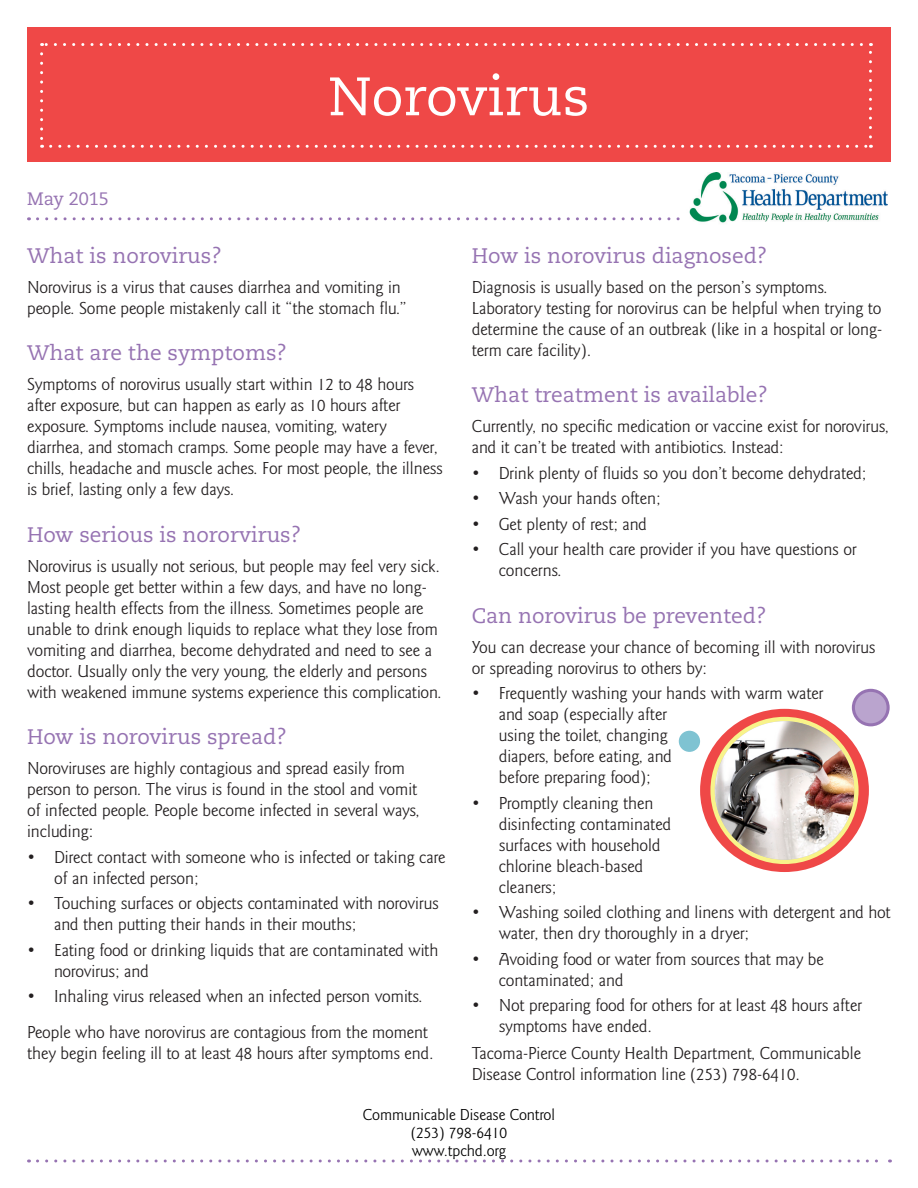
<style>
.page{position:relative;width:918px;height:1188px;background:#fff}
.page>*{position:absolute;margin:0;border:0;box-sizing:border-box;transform-origin:0 0}
.t1{font:54px "Caecilia LT Std";color:#fff}
.Body{font:21px "Caecilia LT Std";color:#9673b2}
.Subhead{font:21px "Caecilia LT Std";color:#9673b2}
.Body-2{font:18px/21px "Goudy Sans Std";color:#231f20}
.t2{font:18px "Caecilia LT Std";color:#9673b2}
.Table_-_Bold{font:16.5px "Goudy Sans Std";color:#000}
.Table_-_Bold-2{font:16.5px "Goudy Sans Std";letter-spacing:-.02em;color:#000}
</style>
<div class="page">
<div style="left:27px;top:27px;width:864px;height:135px;background:#ef4847"></div>
<svg style="left:40px;top:54px;width:3px;height:94px"></svg>
<svg style="left:51px;top:145px;width:820px;height:3px"></svg>
<svg style="left:869px;top:43px;width:3px;height:94px"></svg>
<svg style="left:42px;top:43px;width:819px;height:3px"></svg>
<svg style="left:38px;top:217px;width:642px;height:3px"></svg>
<img style="left:689px;top:172px;width:199px;height:51px">
<div style="left:700px;top:709px;width:169px;height:163px;background:#ef4847;border-radius:50%"></div>
<svg style="left:710px;top:717px;width:149px;height:147px;background:#f5e687"></svg>
<img style="left:715px;top:721px;width:139px;height:139px;border-radius:69px">
<svg style="left:852px;top:689px;width:38px;height:37px"></svg>
<div style="left:855px;top:692px;width:32px;height:31px;background:#baa4ce;border-radius:50%"></div>
<div style="left:679px;top:731px;width:21px;height:21px;background:#7fc3d2;border-radius:50%"></div>
<svg style="left:37px;top:1160px;width:854px;height:2px"></svg>
<p class="t2" style="left:27px;top:189px;width:83px">May 2015</p>
<p class="t1" style="left:328px;top:65px;width:263px">Norovirus</p>
<p class="Subhead" style="left:27px;top:243px;width:196px">What is norovirus?</p>
<p class="Body-2" style="left:27px;top:277px;width:382px">Norovirus is a virus that causes diarrhea and vomiting in people. Some people mistakenly call it “the stomach flu.”</p>
<p class="Body" style="left:27px;top:341px;width:262px">What are the symptoms?</p>
<p class="Body-2" style="left:27px;top:374px;width:417px">Symptoms of norovirus usually start within 12 to 48 hours after exposure, but can happen as early as 10 hours after exposure. Symptoms include nausea, vomiting, watery diarrhea, and stomach cramps. Some people may have a fever, chills, headache and muscle aches. For most people, the illness is brief, lasting only a few days.</p>
<p class="Body" style="left:27px;top:522px;width:276px">How serious is nororvirus?</p>
<p class="Body-2" style="left:27px;top:556px;width:416px">Norovirus is usually not serious, but people may feel very sick.<br>Most people get better within a few days, and have no long&shy;lasting health effects from the illness. Sometimes people are unable to drink enough liquids to replace what they lose from vomiting and diarrhea, become dehydrated and need to see a doctor. Usually only the very young, the elderly and persons with weakened immune systems experience this complication.</p>
<p class="Body" style="left:27px;top:725px;width:261px">How is norovirus spread?</p>
<p class="Body-2" style="left:27px;top:758px;width:394px">Noroviruses are highly contagious and spread easily from person to person. The virus is found in the stool and vomit of infected people. People become infected in several ways, including:</p>
<p class="Body-2" style="left:54px;top:847px;width:393px;text-indent:-27px">• Direct contact with someone who is infected or taking care of an infected person;</p>
<p class="Body-2" style="left:54px;top:893px;width:386px;text-indent:-27px">• Touching surfaces or objects contaminated with norovirus and then putting their hands in their mouths;</p>
<p class="Body-2" style="left:54px;top:940px;width:386px;text-indent:-27px">• Eating food or drinking liquids that are contaminated with norovirus; and</p>
<p class="Body-2" style="left:27px;top:986px;width:397px">• Inhaling virus released when an infected person vomits.</p>
<p class="Body-2" style="left:27px;top:1022px;width:408px">People who have norovirus are contagious from the moment they begin feeling ill to at least 48 hours after symptoms end.</p>
<p class="Body" style="left:472px;top:243px;width:297px">How is norovirus diagnosed?</p>
<p class="Body-2" style="left:472px;top:277px;width:412px">Diagnosis is usually based on the person’s symptoms.<br>Laboratory testing for norovirus can be helpful when trying to determine the cause of an outbreak (like in a hospital or long&shy;term care facility).</p>
<p class="Body" style="left:472px;top:383px;width:298px">What treatment is available?</p>
<p class="Body-2" style="left:472px;top:416px;width:419px">Currently, no specific medication or vaccine exist for norovirus, and it can’t be treated with antibiotics. Instead:</p>
<p class="Body-2" style="left:472px;top:463px;width:396px">• Drink plenty of fluids so you don’t become dehydrated;</p>
<p class="Body-2" style="left:472px;top:488px;width:190px">• Wash your hands often;</p>
<p class="Body-2" style="left:472px;top:514px;width:177px">• Get plenty of rest; and</p>
<p class="Body-2" style="left:499px;top:539px;width:359px;text-indent:-27px">• Call your health care provider if you have questions or concerns.</p>
<p class="Body" style="left:472px;top:603px;width:296px">Can norovirus be prevented?</p>
<p class="Body-2" style="left:472px;top:637px;width:405px">You can decrease your chance of becoming ill with norovirus or spreading norovirus to others by:</p>
<p class="Body-2" style="left:499px;top:683px;width:326px;text-indent:-27px">• Frequently washing your hands with warm water and soap (especially after<br>using the toilet, changing<br>diapers, before eating, and<br>before preparing food);</p>
<p class="Body-2" style="left:499px;top:793px;width:174px;text-indent:-27px">• Promptly cleaning then disinfecting contaminated surfaces with household chlorine bleach-based cleaners;</p>
<p class="Body-2" style="left:499px;top:902px;width:393px;text-indent:-27px">• Washing soiled clothing and linens with detergent and hot water, then dry thoroughly in a dryer;</p>
<p class="Body-2" style="left:499px;top:949px;width:327px;text-indent:-27px">• Avoiding food or water from sources that may be contaminated; and</p>
<p class="Body-2" style="left:499px;top:995px;width:365px;text-indent:-27px">• Not preparing food for others for at least 48 hours after symptoms have ended.</p>
<p class="Body-2" style="left:472px;top:1043px;width:391px">Tacoma-Pierce County Health Department, Communicable<br>Disease Control information line (253) 798-6410.</p>
<p class="Table_-_Bold" style="left:363px;top:1106px;width:194px">Communicable Disease Control</p>
<p class="Table_-_Bold" style="left:411px;top:1124px;width:98px">(253) 798-6410</p>
<p class="Table_-_Bold-2" style="left:412px;top:1142px;width:96px">www.tpchd.org</p>
</div>
